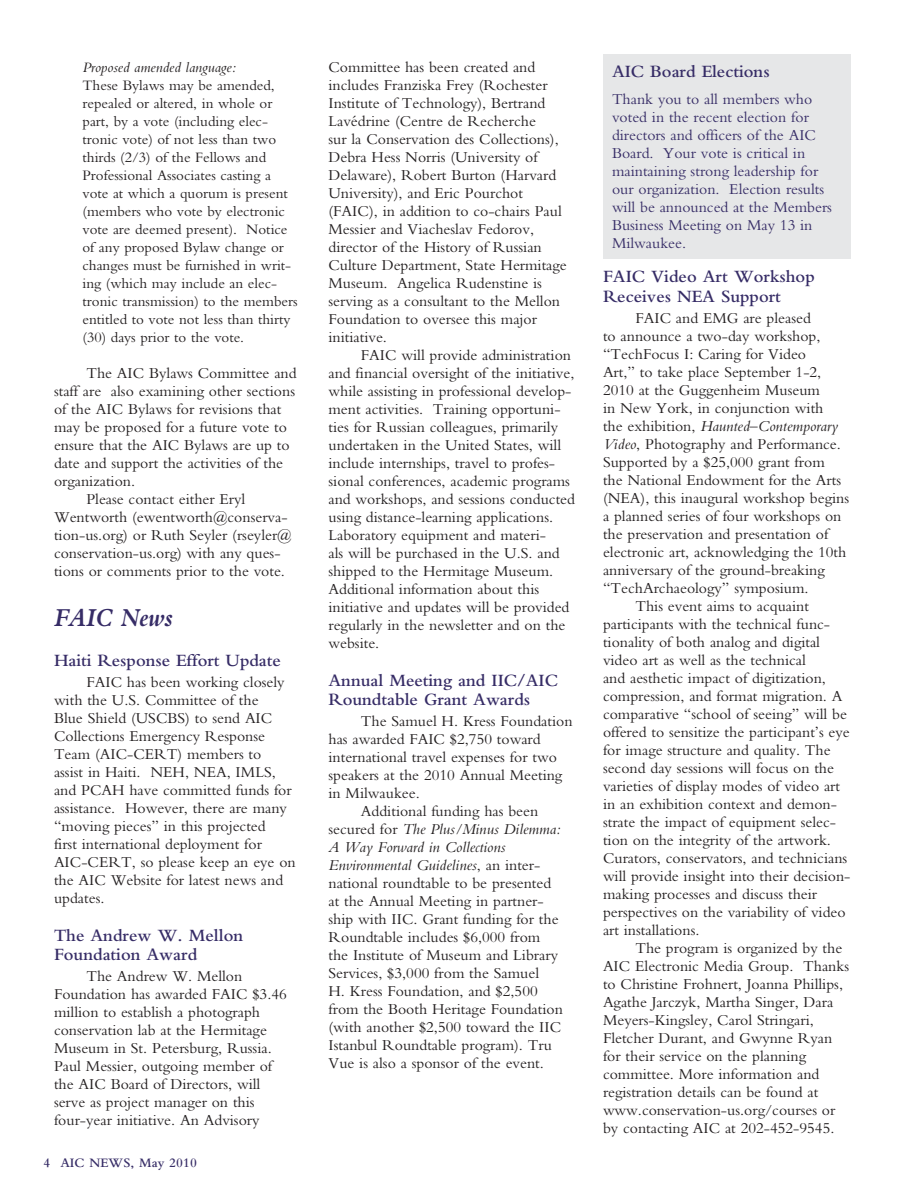
<style>
.page{position:relative;width:918px;height:1188px;background:#fff}
.page>*{position:absolute;margin:0;border:0;box-sizing:border-box;transform-origin:0 0}
.t1{font:italic 700 27px "Bembo";color:#362c66;scale:.9 1}
.t2{font:600 18px/19.5px "Bembo";color:#362c66}
.t3{font:15.75px/18px "Bembo";color:#231f20}
.t4{font:15.75px/18px "Bembo";color:#362c66}
.t5{font:italic 15.75px "Bembo";color:#231f20}
.t6{font:15px/18px "Bembo";color:#231f20}
.t7{font:italic 15px "Bembo";color:#231f20}
.t8{font:600 13.5px "Bembo";color:#362c66}
.s1{font-style:normal}
.s2{font-style:italic}
</style>
<div class="page">
<div style="left:603px;top:54px;width:247px;height:204px;background:#e6e7e8"></div>
<p class="t7" style="left:82px;top:59px;width:155px">Proposed amended language:</p>
<p class="t6" style="left:82px;top:76px;width:217px">These Bylaws may be amended, repealed or altered, in whole or part, by a vote (including elec&shy;tronic vote) of not less than two thirds (2/3) of the Fellows and<br>Professional Associates casting a vote at which a quorum is present (members who vote by electronic vote are deemed present). Notice of any proposed Bylaw change or changes must be furnished in writ&shy;ing (which may include an elec&shy;tronic transmission) to the members entitled to vote not less than thirty (30) days prior to the vote.</p>
<p class="t3" style="left:86px;top:364px;width:212px">The AIC Bylaws Committee and</p>
<p class="t3" style="left:54px;top:382px;width:243px">staff are also examining other sections</p>
<p class="t3" style="left:54px;top:400px;width:229px">of the AIC Bylaws for revisions that</p>
<p class="t3" style="left:54px;top:418px;width:234px">may be proposed for a future vote to</p>
<p class="t3" style="left:54px;top:436px;width:237px">ensure that the AIC Bylaws are up to</p>
<p class="t3" style="left:54px;top:454px;width:231px">date and support the activities of the</p>
<p class="t3" style="left:54px;top:472px;width:83px">organization.</p>
<p class="t3" style="left:86px;top:490px;width:160px">Please contact either Eryl</p>
<p class="t3" style="left:54px;top:508px;width:235px">Wentworth (ewentworth@conserva-</p>
<p class="t3" style="left:54px;top:526px;width:239px">tion-us.org) or Ruth Seyler (rseyler@</p>
<p class="t3" style="left:54px;top:544px;width:228px">conservation-us.org) with any ques-</p>
<p class="t3" style="left:54px;top:562px;width:233px">tions or comments prior to the vote.</p>
<h1 class="t1" style="left:54px;top:602px;width:134px">FAIC News</h1>
<p class="t2" style="left:54px;top:651px;width:229px">Haiti Response Effort Update</p>
<p class="t3" style="left:54px;top:673px;width:243px;text-indent:32px">FAIC has been working closely with the U.S. Committee of the<br>Blue Shield (USCBS) to send AIC<br>Collections Emergency Response<br>Team (AIC-CERT) members to<br>assist in Haiti. NEH, NEA, IMLS, and PCAH have committed funds for assistance. However, there are many “moving pieces” in this projected<br>first international deployment for<br>AIC-CERT, so please keep an eye on the AIC Website for latest news and updates.</p>
<p class="t2" style="left:54px;top:925px;width:191px">The Andrew W. Mellon<br>Foundation Award</p>
<p class="t3" style="left:54px;top:967px;width:234px;text-indent:32px">The Andrew W. Mellon<br>Foundation has awarded FAIC $3.46 million to establish a photograph conservation lab at the Hermitage<br>Museum in St. Petersburg, Russia.<br>Paul Messier, outgoing member of the AIC Board of Directors, will serve as project manager on this four-year initiative. An Advisory</p>
<p class="t8" style="left:44px;top:1156px;width:155px">4 AIC NEWS, May 2010</p>
<p class="t3" style="left:329px;top:58px;width:240px">Committee has been created and includes Franziska Frey (Rochester Institute of Technology), Bertrand Lavédrine (Centre de Recherche<br>sur la Conservation des Collections), Debra Hess Norris (University of Delaware), Robert Burton (Harvard University), and Eric Pourchot (FAIC), in addition to co-chairs Paul Messier and Viacheslav Fedorov, director of the History of Russian Culture Department, State Hermitage Museum. Angelica Rudenstine is serving as a consultant to the Mellon Foundation to oversee this major initiative.</p>
<p class="t3" style="left:329px;top:346px;width:248px;text-indent:32px">FAIC will provide administration and financial oversight of the initiative, while assisting in professional develop&shy;ment activities. Training opportuni&shy;ties for Russian colleagues, primarily undertaken in the United States, will include internships, travel to profes&shy;sional conferences, academic programs and workshops, and sessions conducted using distance-learning applications.<br>Laboratory equipment and materi-<br>als will be purchased in the U.S. and shipped to the Hermitage Museum.<br>Additional information about this initiative and updates will be provided regularly in the newsletter and on the website.</p>
<p class="t2" style="left:328px;top:670px;width:231px">Annual Meeting and IIC/AIC<br>Roundtable Grant Awards</p>
<p class="t3" style="left:361px;top:712px;width:213px">The Samuel H. Kress Foundation</p>
<p class="t3" style="left:329px;top:730px;width:214px">has awarded FAIC $2,750 toward</p>
<p class="t3" style="left:329px;top:748px;width:230px">international travel expenses for two</p>
<p class="t3" style="left:329px;top:766px;width:235px">speakers at the 2010 Annual Meeting</p>
<p class="t3" style="left:329px;top:784px;width:93px">in Milwaukee.</p>
<p class="t3" style="left:361px;top:802px;width:179px">Additional funding has been</p>
<p class="t5" style="left:329px;top:820px;width:234px"><span class="s1">secured for</span> The Plus/Minus Dilemma:</p>
<p class="t5" style="left:329px;top:838px;width:179px">A Way Forward in Collections</p>
<p class="t5" style="left:329px;top:856px;width:213px">Environmental Guidelines<span class="s1">, an inter-</span></p>
<p class="t3" style="left:329px;top:874px;width:224px">national roundtable to be presented</p>
<p class="t3" style="left:329px;top:892px;width:217px">at the Annual Meeting in partner-</p>
<p class="t3" style="left:329px;top:910px;width:232px">ship with IIC. Grant funding for the</p>
<p class="t3" style="left:329px;top:928px;width:213px">Roundtable includes $6,000 from</p>
<p class="t3" style="left:329px;top:946px;width:231px">the Institute of Museum and Library</p>
<p class="t3" style="left:329px;top:964px;width:212px">Services, $3,000 from the Samuel</p>
<p class="t3" style="left:329px;top:982px;width:211px">H. Kress Foundation, and $2,500</p>
<p class="t3" style="left:329px;top:1000px;width:236px">from the Booth Heritage Foundation</p>
<p class="t3" style="left:329px;top:1018px;width:234px">(with another $2,500 toward the IIC</p>
<p class="t3" style="left:329px;top:1036px;width:225px">Istanbul Roundtable program). Tru</p>
<p class="t3" style="left:329px;top:1054px;width:217px">Vue is also a sponsor of the event.</p>
<p class="t2" style="left:612px;top:61px;width:159px">AIC Board Elections</p>
<p class="t4" style="left:612px;top:89px;width:222px">Thank you to all members who voted in the recent election for directors and officers of the AIC<br>Board. Your vote is critical in maintaining strong leadership for our organization. Election results will be announced at the Members<br>Business Meeting on May 13 in<br>Milwaukee.</p>
<p class="t2" style="left:603px;top:267px;width:213px">FAIC Video Art Workshop<br>Receives NEA Support</p>
<p class="t3" style="left:635px;top:309px;width:177px">FAIC and EMG are pleased</p>
<p class="t3" style="left:603px;top:327px;width:219px">to announce a two-day workshop,</p>
<p class="t3" style="left:603px;top:345px;width:205px">“TechFocus I: Caring for Video</p>
<p class="t3" style="left:603px;top:363px;width:220px">Art,” to take place September 1-2,</p>
<p class="t3" style="left:603px;top:381px;width:219px">2010 at the Guggenheim Museum</p>
<p class="t3" style="left:603px;top:399px;width:222px">in New York, in conjunction with</p>
<p class="t5" style="left:603px;top:417px;width:237px"><span class="s1">the exhibition,</span> Haunted–Contemporary</p>
<p class="t3" style="left:603px;top:435px;width:239px"><span class="s2">Video</span>, Photography and Performance.</p>
<p class="t3" style="left:603px;top:453px;width:223px">Supported by a $25,000 grant from</p>
<p class="t3" style="left:603px;top:471px;width:240px">the National Endowment for the Arts</p>
<p class="t3" style="left:603px;top:489px;width:248px">(NEA), this inaugural workshop begins</p>
<p class="t3" style="left:603px;top:507px;width:240px">a planned series of four workshops on</p>
<p class="t3" style="left:603px;top:525px;width:227px">the preservation and presentation of</p>
<p class="t3" style="left:603px;top:543px;width:245px">electronic art, acknowledging the 10th</p>
<p class="t3" style="left:603px;top:561px;width:223px">anniversary of the ground-breaking</p>
<p class="t3" style="left:603px;top:579px;width:207px">“TechArchaeology” symposium.</p>
<p class="t3" style="left:635px;top:597px;width:175px">This event aims to acquaint</p>
<p class="t3" style="left:603px;top:615px;width:229px">participants with the technical func-</p>
<p class="t3" style="left:603px;top:633px;width:219px">tionality of both analog and digital</p>
<p class="t3" style="left:603px;top:651px;width:204px">video art as well as the technical</p>
<p class="t3" style="left:603px;top:669px;width:225px">and aesthetic impact of digitization,</p>
<p class="t3" style="left:603px;top:687px;width:241px">compression, and format migration. A</p>
<p class="t3" style="left:603px;top:705px;width:245px">comparative “school of seeing” will be</p>
<p class="t3" style="left:603px;top:723px;width:248px">offered to sensitize the participant’s eye</p>
<p class="t3" style="left:603px;top:741px;width:229px">for image structure and quality. The</p>
<p class="t3" style="left:603px;top:759px;width:233px">second day sessions will focus on the</p>
<p class="t3" style="left:603px;top:777px;width:239px">varieties of display modes of video art</p>
<p class="t3" style="left:603px;top:795px;width:235px">in an exhibition context and demon-</p>
<p class="t3" style="left:603px;top:813px;width:235px">strate the impact of equipment selec-</p>
<p class="t3" style="left:603px;top:831px;width:229px">tion on the integrity of the artwork.</p>
<p class="t3" style="left:603px;top:849px;width:246px">Curators, conservators, and technicians</p>
<p class="t3" style="left:603px;top:867px;width:249px">will provide insight into their decision-</p>
<p class="t3" style="left:603px;top:885px;width:216px">making processes and discuss their</p>
<p class="t3" style="left:603px;top:903px;width:244px">perspectives on the variability of video</p>
<p class="t3" style="left:603px;top:921px;width:98px">art installations.</p>
<p class="t3" style="left:635px;top:939px;width:208px">The program is organized by the</p>
<p class="t3" style="left:603px;top:957px;width:248px">AIC Electronic Media Group. Thanks</p>
<p class="t3" style="left:603px;top:975px;width:242px">to Christine Frohnert, Joanna Phillips,</p>
<p class="t3" style="left:603px;top:993px;width:232px">Agathe Jarczyk, Martha Singer, Dara</p>
<p class="t3" style="left:603px;top:1011px;width:212px">Meyers-Kingsley, Carol Stringari,</p>
<p class="t3" style="left:603px;top:1029px;width:231px">Fletcher Durant, and Gwynne Ryan</p>
<p class="t3" style="left:603px;top:1047px;width:205px">for their service on the planning</p>
<p class="t3" style="left:603px;top:1065px;width:218px">committee. More information and</p>
<p class="t3" style="left:603px;top:1083px;width:217px">registration details can be found at</p>
<p class="t3" style="left:603px;top:1101px;width:234px">www.conservation-us.org/courses or</p>
<p class="t3" style="left:603px;top:1119px;width:233px">by contacting AIC at 202-452-9545.</p>
</div>
